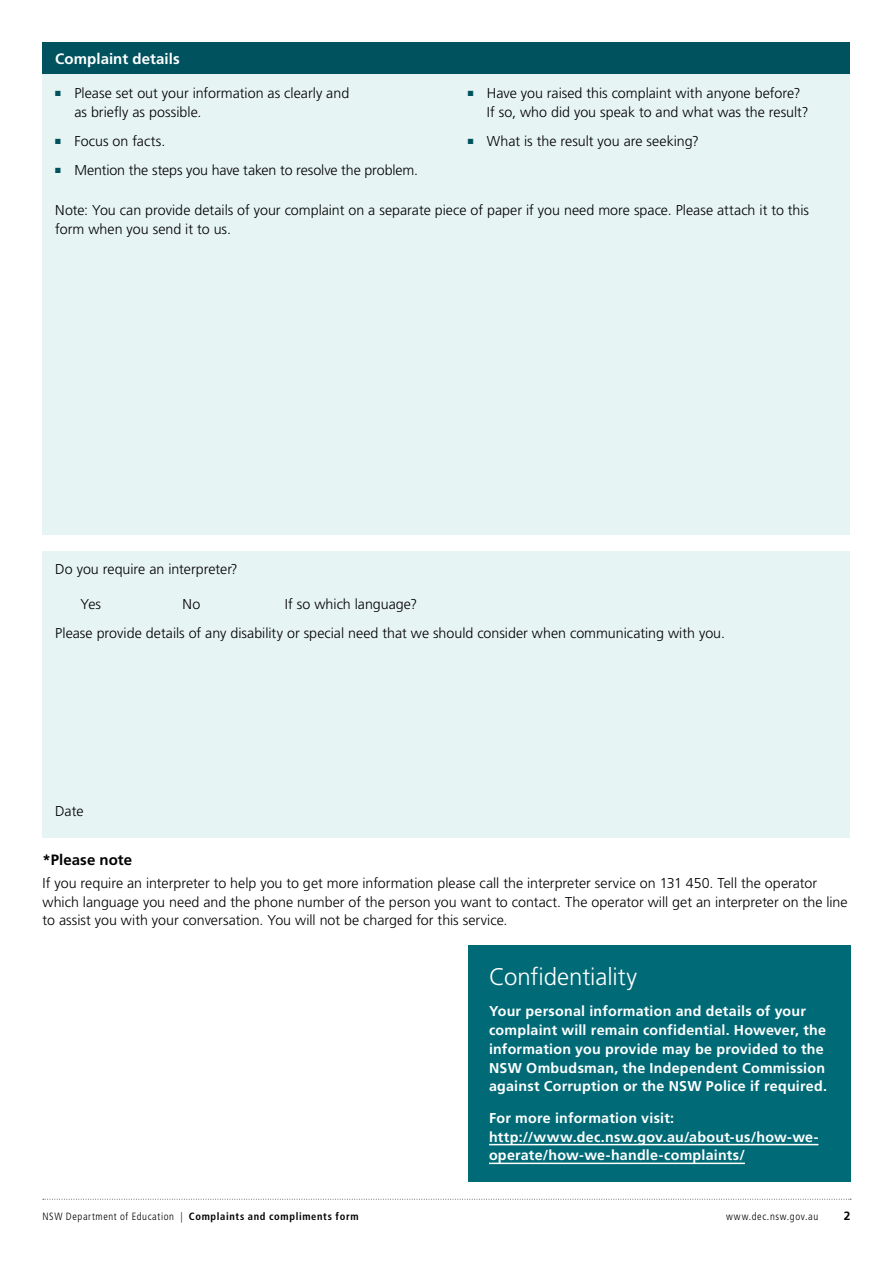
<style>
.page{position:relative;width:893px;height:1263px;background:#fff}
.page>*{position:absolute;margin:0;border:0;box-sizing:border-box;transform-origin:0 0}
.CTA_heading{font:300 24px "Frutiger LT Std";color:#fff}
.Body_copy_sub_headin{font:700 15px "Frutiger LT Std";letter-spacing:.005em;color:#fff}
.Body_copy_sub_headin-2{font:700 15px "Frutiger LT Std";letter-spacing:.005em;color:#000}
.Body_copy_bullets{font:300 14.25px/18.8px "Frutiger LT Std";color:#000}
.CTA_sub_heading{font:700 14.25px/18.8px "Frutiger LT Std";letter-spacing:.015em;color:#fff}
.Body_copy{font:300 14.25px "Frutiger LT Std";color:#000}
.Body_copy_sub_headin-3{font:300 14.25px/18.8px "Frutiger LT Std";color:#000}
.t1{font:700 12px "Frutiger LT Std";color:#000}
.t2{font:700 condensed 10.5px "Frutiger LT Std";letter-spacing:.06em;color:#000}
.t3{font:300 condensed 10.5px "Frutiger LT Std";letter-spacing:.06em;color:#000}
.s1{font-weight:300}
</style>
<div class="page">
<svg style="left:43px;top:1199px;width:808px;height:1px"></svg>
<div style="left:43px;top:42px;width:807px;height:32px;background:#00535e"></div>
<div style="left:43px;top:74px;width:807px;height:461px;background:#e6f4f3"></div>
<div style="left:43px;top:551px;width:807px;height:286px;background:#e6f4f3"></div>
<div style="left:468px;top:945px;width:382px;height:236px;background:#006b77"></div>
<hr style="left:489px;top:1144px;width:329px;height:1px;background:#fff">
<hr style="left:489px;top:1162px;width:256px;height:2px;background:#fff">
<h2 class="Body_copy_sub_headin" style="left:55px;top:50px;width:126px">Complaint details</h2>
<p class="Body_copy_bullets" style="left:74px;top:84px;width:276px;text-indent:-19px"><sup>■</sup> Please set out your information as clearly and as briefly as possible.</p>
<p class="Body_copy_bullets" style="left:55px;top:132px;width:112px"><sup>■</sup> Focus on facts.</p>
<p class="Body_copy_bullets" style="left:55px;top:161px;width:364px"><sup>■</sup> Mention the steps you have taken to resolve the problem.</p>
<p class="Body_copy_bullets" style="left:487px;top:84px;width:323px;text-indent:-19px"><sup>■</sup> Have you raised this complaint with anyone before?<br>If so, who did you speak to and what was the result?</p>
<p class="Body_copy_bullets" style="left:468px;top:132px;width:233px"><sup>■</sup> What is the result you are seeking?</p>
<h2 class="Body_copy_sub_headin-3" style="left:55px;top:201px;width:755px">Note: You can provide details of your complaint on a separate piece of paper if you need more space. Please attach it to this form when you send it to us.</h2>
<p class="Body_copy" style="left:55px;top:561px;width:184px">Do you require an interpreter?</p>
<p class="Body_copy" style="left:81px;top:596px;width:22px">Yes</p>
<p class="Body_copy" style="left:183px;top:596px;width:19px">No</p>
<p class="Body_copy" style="left:285px;top:596px;width:134px">If so which language?</p>
<p class="Body_copy" style="left:55px;top:625px;width:671px">Please provide details of any disability or special need that we should consider when communicating with you.</p>
<p class="Body_copy" style="left:55px;top:803px;width:30px">Date</p>
<h2 class="Body_copy_sub_headin-2" style="left:43px;top:851px;width:91px">*Please note</h2>
<p class="Body_copy_bullets" style="left:43px;top:874px;width:807px">If you require an interpreter to help you to get more information please call the interpreter service on 131 450. Tell the operator which language you need and the phone number of the person you want to contact. The operator will get an interpreter on the line to assist you with your conversation. You will not be charged for this service.</p>
<h3 class="CTA_heading" style="left:489px;top:963px;width:150px">Confidentiality</h3>
<p class="CTA_sub_heading" style="left:489px;top:1002px;width:340px">Your personal information and details of your complaint will remain confidential. However, the information you provide may be provided to the NSW Ombudsman, the Independent Commission against Corruption or the NSW Police if required.</p>
<p class="CTA_sub_heading" style="left:489px;top:1108px;width:331px">For more information visit: http://www.dec.nsw.gov.au/about-us/how-we&shy;operate/how-we-handle-complaints/</p>
<p class="t2" style="left:43px;top:1210px;width:318px"><span class="s1">NSW Department of Education |</span> Complaints and compliments form</p>
<p class="t3" style="left:726px;top:1211px;width:94px">www.dec.nsw.gov.au</p>
<p class="t1" style="left:844px;top:1209px;width:8px">2</p>
</div>
